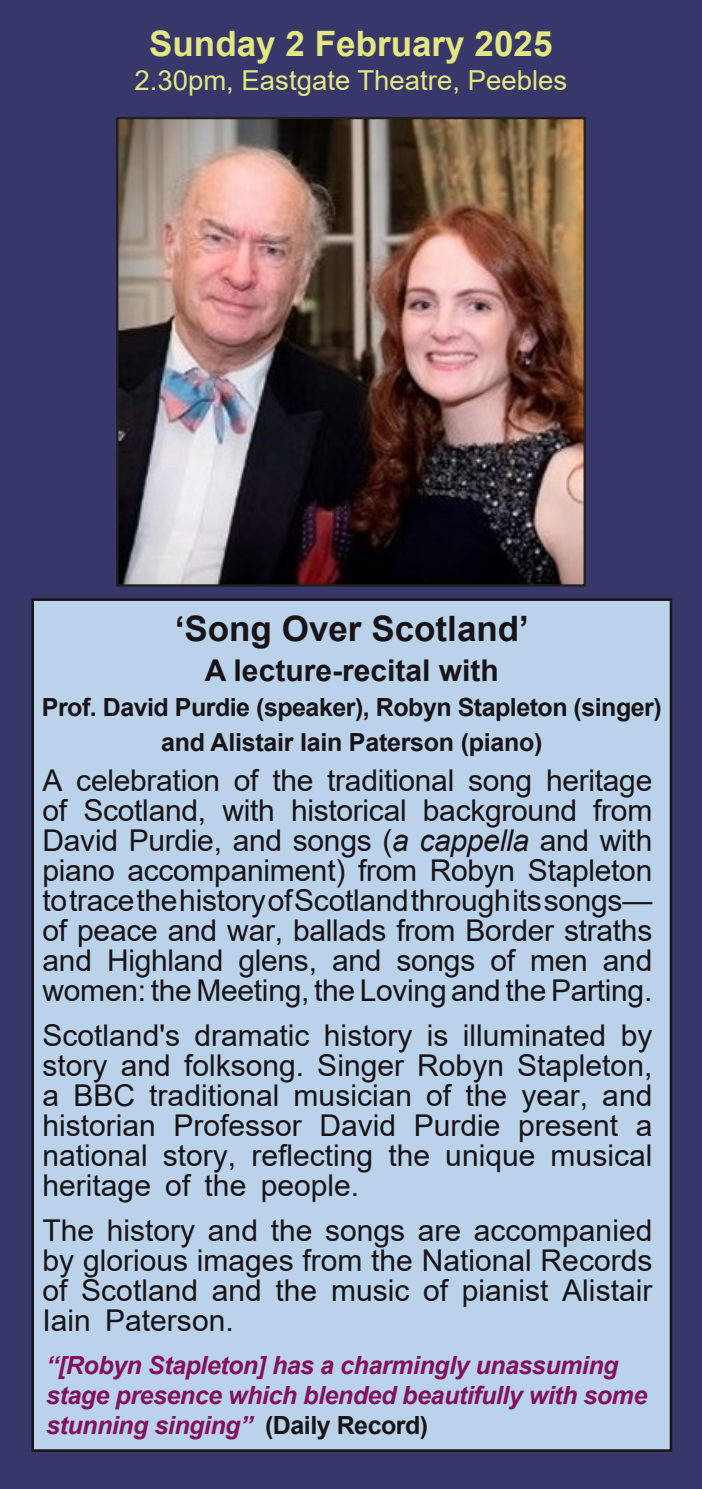
<style>
.page{position:relative;width:702px;height:1489px;background:#fff}
.page>*{position:absolute;margin:0;border:0;box-sizing:border-box;transform-origin:0 0}
.t1{font:700 35px "Arial";color:#e2e782}
.t2{font:700 35px "Arial";color:#181317}
.t3{font:30px/30px "Arial";color:#181317;text-align:justify}
.t4{font:700 30px "Arial";color:#181317}
.t5{font:27.5px "Arial";color:#e2e782}
.t6{font:italic 700 25px/30px "Arial";letter-spacing:-.02em;color:#83125a}
.t7{font:700 25px/35px "Arial";letter-spacing:-.02em;color:#181317;text-align:center}
.s1{font-style:italic}
.s2{font-style:normal;color:#181317}
</style>
<div class="page">
<div style="left:0;top:0;width:702px;height:1488px;background:#38376a"></div>
<div style="left:31px;top:598px;width:641px;height:853px;background:#bad2ea;border:2px solid #181317"></div>
<img style="left:119px;top:120px;width:464px;height:463px">
<div style="left:116px;top:117px;width:470px;height:469px;border:2px solid #231f20"></div>
<p class="t1" style="left:149px;top:31px;width:405px">Sunday 2 February 2025</p>
<p class="t5" style="left:134px;top:70px;width:434px">2.30pm, Eastgate Theatre, Peebles</p>
<p class="t2" style="left:175px;top:615px;width:356px">‘Song Over Scotland’</p>
<p class="t4" style="left:205px;top:658px;width:296px">A lecture-recital with</p>
<p class="t7" style="left:42px;top:691px;width:621px">Prof. David Purdie (speaker), Robyn Stapleton (singer) and Alistair Iain Paterson (piano)</p>
<p class="t3" style="left:43px;top:767px;width:611px">A celebration of the traditional song heritage of Scotland, with historical background from David Purdie, and songs (<span class="s1">a cappella</span> and with piano accompaniment) from Robyn Stapleton to trace the history of Scotland through its songs— of peace and war, ballads from Border straths and Highland glens, and songs of men and women: the Meeting, the Loving and the Parting.</p>
<p class="t3" style="left:43px;top:1022px;width:611px">Scotland's dramatic history is illuminated by story and folksong. Singer Robyn Stapleton, a BBC traditional musician of the year, and historian Professor David Purdie present a national story, reflecting the unique musical heritage of the people.</p>
<p class="t3" style="left:43px;top:1217px;width:611px">The history and the songs are accompanied by glorious images from the National Records of Scotland and the music of pianist Alistair Iain Paterson.</p>
<p class="t6" style="left:46px;top:1352px;width:602px">“[Robyn Stapleton] has a charmingly unassuming stage presence which blended beautifully with some stunning singing” <span class="s2">(Daily Record)</span></p>
</div>
